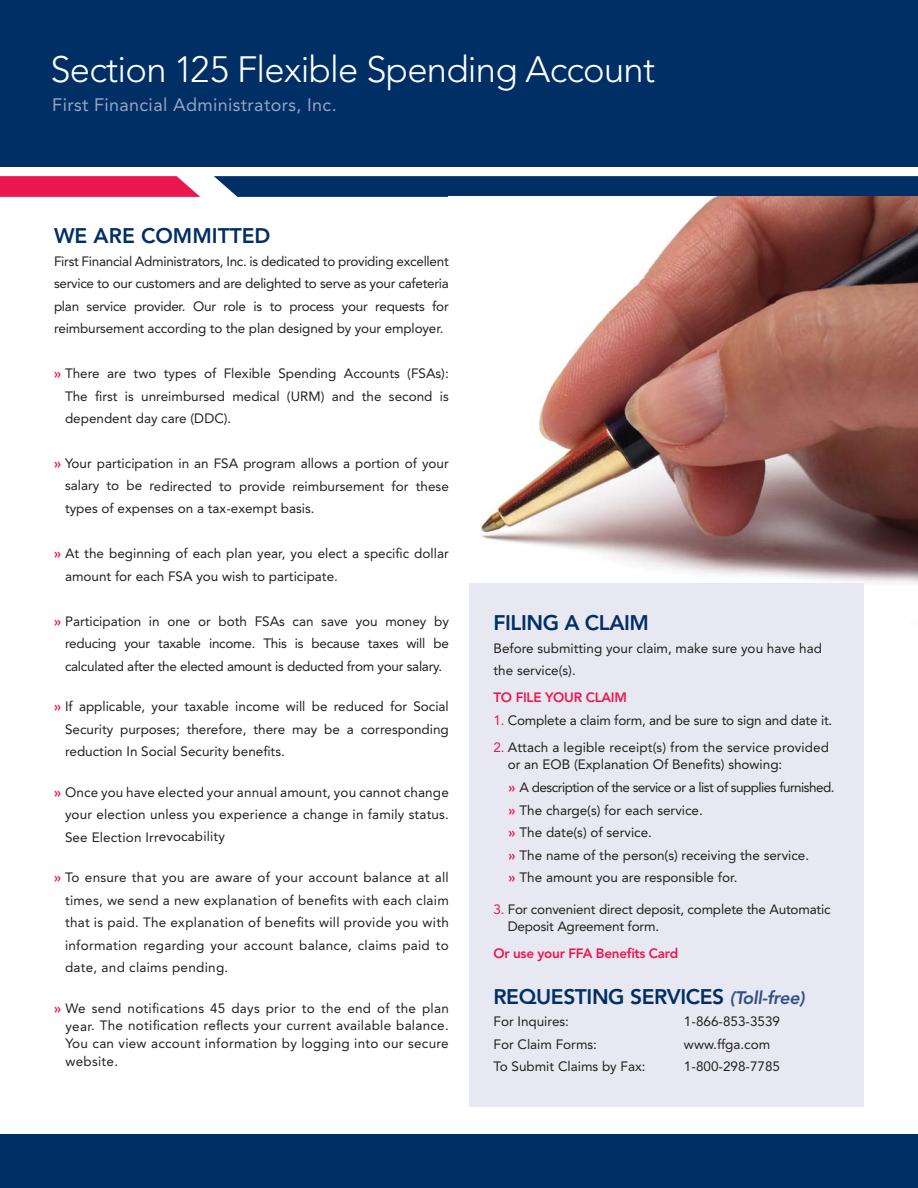
<style>
.page{position:relative;width:918px;height:1188px;background:#fff}
.page>*{position:absolute;margin:0;border:0;box-sizing:border-box;transform-origin:0 0}
.t1{font:300 36.3px "Avenir";letter-spacing:-.02em;color:#fff}
.t2{font:800 21px "Avenir";letter-spacing:-.02em;color:#002f65}
.t3{font:800 21px "Avenir";color:#002f65}
.t4{font:18px "Avenir";letter-spacing:.02em;color:#98a4c3}
.t5{font:13.5px/22.5px "Avenir";color:#231f20;text-align:justify}
.t6{font:800 13.5px "Avenir";letter-spacing:-.02em;color:#ed174f}
.s1{font-weight:800;color:#ed174f}
.s2{color:#ed174f}
.s3{font-style:italic;font-size:18px;color:#315082}
</style>
<div class="page">
<div style="left:0;top:0;width:918px;height:166px;background:#002f65"></div>
<svg style="left:0;top:176px;width:200px;height:21px"></svg>
<svg style="left:214px;top:176px;width:704px;height:21px"></svg>
<div style="left:0;top:1134px;width:918px;height:54px;background:#002f65"></div>
<img style="left:469px;top:197px;width:449px;height:387px">
<div style="left:469px;top:584px;width:395px;height:523px;background:#e7e8f1"></div>
<h1 class="t1" style="left:50px;top:54px;width:606px">Section 125 Flexible Spending Account</h1>
<h3 class="t4" style="left:52px;top:97px;width:286px">First Financial Administrators, Inc.</h3>
<h2 class="t3" style="left:54px;top:227px;width:218px">WE ARE COMMITTED</h2>
<p class="t5" style="left:54px;top:251px;width:396px">First Financial Administrators, Inc. is dedicated to providing excellent service to our customers and are delighted to serve as your cafeteria plan service provider. Our role is to process your requests for reimbursement according to the plan designed by your employer.</p>
<p class="t5" style="left:65px;top:363px;width:385px;text-indent:-11px"><span class="s1">»</span> There are two types of Flexible Spending Accounts (FSAs):<br>The first is unreimbursed medical (URM) and the second is dependent day care (DDC).</p>
<p class="t5" style="left:65px;top:453px;width:385px;text-indent:-11px"><span class="s1">»</span> Your participation in an FSA program allows a portion of your salary to be redirected to provide reimbursement for these types of expenses on a tax-exempt basis.</p>
<p class="t5" style="left:65px;top:543px;width:385px;text-indent:-11px"><span class="s1">»</span> At the beginning of each plan year, you elect a specific dollar amount for each FSA you wish to participate.</p>
<p class="t5" style="left:65px;top:611px;width:385px;text-indent:-11px"><span class="s1">»</span> Participation in one or both FSAs can save you money by reducing your taxable income. This is because taxes will be calculated after the elected amount is deducted from your salary.</p>
<p class="t5" style="left:65px;top:696px;width:385px;text-indent:-11px"><span class="s1">»</span> If applicable, your taxable income will be reduced for Social Security purposes; therefore, there may be a corresponding reduction In Social Security benefits.</p>
<p class="t5" style="left:65px;top:782px;width:385px;text-indent:-11px"><span class="s1">»</span> Once you have elected your annual amount, you cannot change your election unless you experience a change in family status.<br>See Election Irrevocability</p>
<p class="t5" style="left:65px;top:867px;width:385px;text-indent:-11px"><span class="s1">»</span> To ensure that you are aware of your account balance at all times, we send a new explanation of benefits with each claim that is paid. The explanation of benefits will provide you with information regarding your account balance, claims paid to date, and claims pending.</p>
<p class="t5" style="left:66px;top:1000px;width:385px;line-height:18px;text-indent:-12px"><span class="s1">»</span> We send notifications 45 days prior to the end of the plan year. The notification reflects your current available balance.<br>You can view account information by logging into our secure website.</p>
<h2 class="t2" style="left:494px;top:614px;width:157px">FILING A CLAIM</h2>
<p class="t5" style="left:494px;top:638px;width:330px">Before submitting your claim, make sure you have had the service(s).</p>
<p class="t6" style="left:494px;top:692px;width:135px">TO FILE YOUR CLAIM</p>
<p class="t5" style="left:494px;top:710px;width:340px"><span class="s2">1.</span> Complete a claim form, and be sure to sign and date it.</p>
<p class="t5" style="left:508px;top:739px;width:323px;line-height:18px;text-indent:-14px"><span class="s2">2.</span> Attach a legible receipt(s) from the service provided or an EOB (Explanation Of Benefits) showing:</p>
<p class="t5" style="left:508px;top:777px;width:328px;text-align:left"><span class="s1">»</span> A description of the service or a list of supplies furnished. <span class="s1">»</span> The charge(s) for each service.<br><span class="s1">»</span> The date(s) of service.<br><span class="s1">»</span> The name of the person(s) receiving the service.<br><span class="s1">»</span> The amount you are responsible for.</p>
<p class="t5" style="left:508px;top:901px;width:324px;line-height:18px;text-indent:-14px"><span class="s2">3.</span> For convenient direct deposit, complete the Automatic<br>Deposit Agreement form.</p>
<p class="t6" style="left:494px;top:948px;width:186px">Or use your FFA Benefits Card</p>
<h2 class="t2" style="left:494px;top:988px;width:313px">REQUESTING SERVICES <span class="s3">(Toll-free)</span></h2>
<p class="t5" style="left:494px;top:1011px;width:77px">For Inquires:</p>
<p class="t5" style="left:684px;top:1011px;width:98px">1-866-853-3539</p>
<p class="t5" style="left:494px;top:1034px;width:105px">For Claim Forms:</p>
<p class="t5" style="left:684px;top:1034px;width:88px">www.ffga.com</p>
<p class="t5" style="left:494px;top:1056px;width:154px">To Submit Claims by Fax:</p>
<p class="t5" style="left:684px;top:1056px;width:98px">1-800-298-7785</p>
</div>
